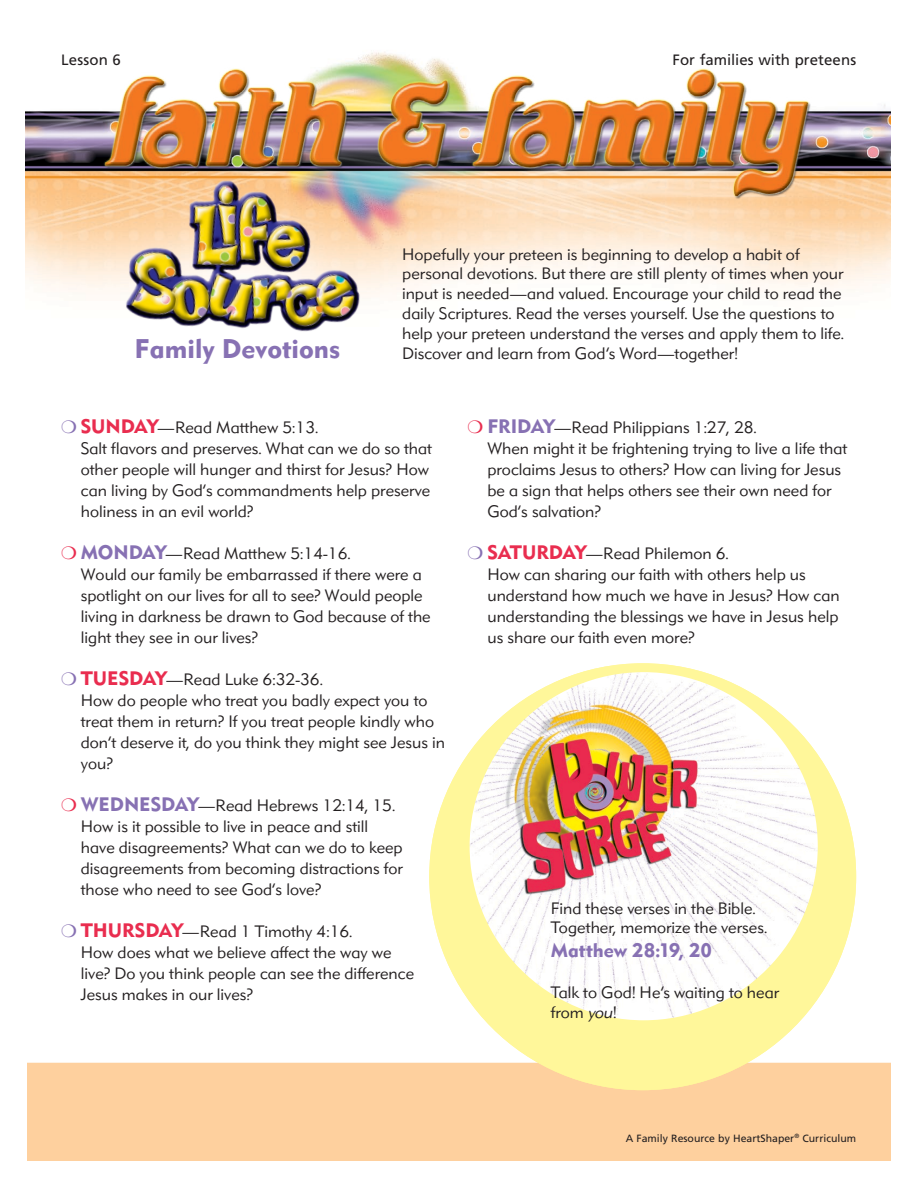
<style>
.page{position:relative;width:918px;height:1188px;background:#fff}
.page>*{position:absolute;margin:0;border:0;box-sizing:border-box;transform-origin:0 0}
.t1{font:700 27px "FH Sans";color:#8771b3}
.t2{font:700 19.5px "FH Sans";letter-spacing:-.005em;color:#8771b3}
.t3{font:300 16.5px/21px "FH Sans";color:#231f20}
.t4{font:15px "Frutiger";letter-spacing:.005em;color:#231f20}
.t5{font:10.5px "Frutiger";color:#231f20}
.s1{font-weight:700;font-size:19.5px;color:#e92d4f}
.s2{font-weight:700;font-size:19.5px;color:#8771b3}
.s3{font-style:italic}
</style>
<div class="page">
<img style="left:26px;top:104px;width:865px;height:190px">
<img style="left:114px;top:204px;width:268px;height:128px">
<div style="left:27px;top:1063px;width:864px;height:98px;background:#fed09e"></div>
<img style="left:73px;top:52px;width:772px;height:152px">
<div style="left:429px;top:663px;width:427px;height:427px;background:#fff79a;border-radius:50%"></div>
<img style="left:470px;top:672px;width:348px;height:348px;border-radius:174px">
<p class="t4" style="left:61px;top:51px;width:61px">Lesson 6</p>
<p class="t4" style="left:673px;top:51px;width:185px">For families with preteens</p>
<h1 class="t1" style="left:135px;top:332px;width:207px">Family Devotions</h1>
<p class="t3" style="left:402px;top:244px;width:443px;line-height:19.8px">Hopefully your preteen is beginning to develop a habit of personal devotions. But there are still plenty of times when your input is needed—and valued. Encourage your child to read the daily Scriptures. Read the verses yourself. Use the questions to help your preteen understand the verses and apply them to life.<br>Discover and learn from God’s Word—together!</p>
<p class="t3" style="left:81px;top:417px;width:353px"><span class="s1">SUNDAY</span>—Read Matthew 5:13.<br>Salt flavors and preserves. What can we do so that other people will hunger and thirst for Jesus? How can living by God’s commandments help preserve holiness in an evil world?</p>
<p class="t3" style="left:81px;top:543px;width:351px"><span class="s2">MONDAY</span>—Read Matthew 5:14-16.<br>Would our family be embarrassed if there were a spotlight on our lives for all to see? Would people living in darkness be drawn to God because of the light they see in our lives?</p>
<p class="t3" style="left:81px;top:669px;width:366px"><span class="s1">TUESDAY</span>—Read Luke 6:32-36.<br>How do people who treat you badly expect you to treat them in return? If you treat people kindly who don’t deserve it, do you think they might see Jesus in you?</p>
<p class="t3" style="left:81px;top:795px;width:323px"><span class="s2">WEDNESDAY</span>—Read Hebrews 12:14, 15.<br>How is it possible to live in peace and still have disagreements? What can we do to keep disagreements from becoming distractions for those who need to see God’s love?</p>
<p class="t3" style="left:81px;top:921px;width:335px"><span class="s1">THURSDAY</span>—Read 1 Timothy 4:16.<br>How does what we believe affect the way we live? Do you think people can see the difference Jesus makes in our lives?</p>
<p class="t3" style="left:487px;top:417px;width:361px"><span class="s2">FRIDAY</span>—Read Philippians 1:27, 28.<br>When might it be frightening trying to live a life that proclaims Jesus to others? How can living for Jesus be a sign that helps others see their own need for God’s salvation?</p>
<p class="t3" style="left:487px;top:543px;width:354px"><span class="s1">SATURDAY</span>—Read Philemon 6.<br>How can sharing our faith with others help us understand how much we have in Jesus? How can understanding the blessings we have in Jesus help us share our faith even more?</p>
<p class="t3" style="left:551px;top:898px;width:218px;line-height:19.8px">Find these verses in the Bible.<br>Together, memorize the verses.</p>
<p class="t2" style="left:551px;top:938px;width:163px">Matthew 28:19, 20</p>
<p class="t3" style="left:551px;top:983px;width:230px;line-height:19.8px">Talk to God! He’s waiting to hear from <span class="s3">you</span>!</p>
<p class="t5" style="left:626px;top:1132px;width:232px">A Family Resource by HeartShaper<sup>®</sup> Curriculum</p>
</div>
